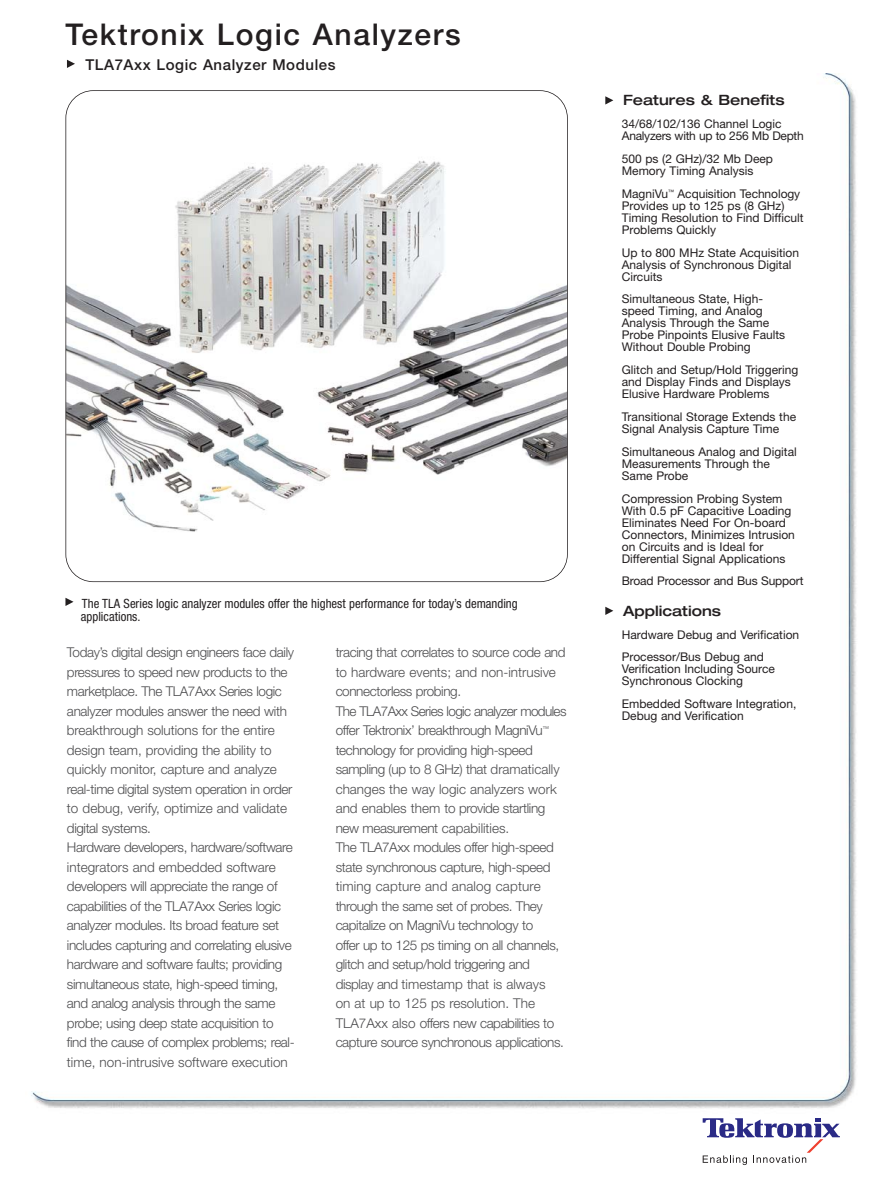
<style>
.page{position:relative;width:891px;height:1188px;background:#fff}
.page>*{position:absolute;margin:0;border:0;box-sizing:border-box;transform-origin:0 0}
.t1{font:500 30px "Helvetica Neue";letter-spacing:.055em;color:#231f20}
.t2{font:500 15px "Helvetica Neue";letter-spacing:.04em;color:#231f20}
.t3{font:500 expanded 14.25px "Helvetica Neue";color:#231f20}
.t4{font:300 13.5px/19.5px "Helvetica Neue";letter-spacing:-.03em;color:#4c4c4e}
.t5{font:condensed 12.75px/13.5px "Helvetica Neue";color:#231f20}
.t6{font:12px/12px "Helvetica Neue";color:#231f20}
.t7{font:12px/12px "Helvetica Neue";letter-spacing:-.02em;color:#231f20}
</style>
<div class="page">
<img style="left:31px;top:73px;width:825px;height:1048px">
<div style="left:605px;top:604px;width:17px;height:12px;background:#fff"></div>
<svg style="left:605px;top:607px;width:8px;height:8px"></svg>
<div style="left:605px;top:93px;width:17px;height:12px;background:#fff"></div>
<svg style="left:605px;top:96px;width:8px;height:9px"></svg>
<svg style="left:67px;top:60px;width:8px;height:8px"></svg>
<img style="left:68px;top:123px;width:497px;height:438px">
<div style="left:65px;top:90px;width:503px;height:492px;border:2px solid #231f20;border-radius:28px"></div>
<svg style="left:703px;top:1118px;width:137px;height:47px"></svg>
<div style="left:62px;top:593px;width:503px;height:47px;background:#fff"></div>
<svg style="left:65px;top:598px;width:9px;height:8px"></svg>
<h1 class="t1" style="left:65px;top:23px;width:397px">Tektronix Logic Analyzers</h1>
<p class="t2" style="left:85px;top:60px;width:252px">TLA7Axx Logic Analyzer Modules</p>
<p class="t5" style="left:81px;top:598px;width:438px">The TLA Series logic analyzer modules offer the highest performance for today’s demanding applications.</p>
<p class="t4" style="left:67px;top:644px;width:229px">Today’s digital design engineers face daily pressures to speed new products to the marketplace. The TLA7Axx Series logic analyzer modules answer the need with breakthrough solutions for the entire design team, providing the ability to quickly monitor, capture and analyze real-time digital system operation in order to debug, verify, optimize and validate digital systems.<br>Hardware developers, hardware/software integrators and embedded software developers will appreciate the range of capabilities of the TLA7Axx Series logic analyzer modules. Its broad feature set includes capturing and correlating elusive hardware and software faults; providing simultaneous state, high-speed timing, and analog analysis through the same probe; using deep state acquisition to find the cause of complex problems; real&shy;time, non-intrusive software execution</p>
<p class="t4" style="left:336px;top:644px;width:232px">tracing that correlates to source code and to hardware events; and non-intrusive connectorless probing.<br>The TLA7Axx Series logic analyzer modules offer Tektronix’ breakthrough MagniVu<sup>™ </sup>technology for providing high-speed sampling (up to 8 GHz) that dramatically changes the way logic analyzers work and enables them to provide startling new measurement capabilities.<br>The TLA7Axx modules offer high-speed state synchronous capture, high-speed timing capture and analog capture through the same set of probes. They capitalize on MagniVu technology to<br>offer up to 125 ps timing on all channels, glitch and setup/hold triggering and display and timestamp that is always<br>on at up to 125 ps resolution. The TLA7Axx also offers new capabilities to capture source synchronous applications.</p>
<p class="t3" style="left:623px;top:95px;width:163px">Features &amp; Benefits</p>
<p class="t7" style="left:622px;top:119px;width:183px">34/68/102/136 Channel Logic<br>Analyzers with up to 256 Mb Depth</p>
<p class="t6" style="left:622px;top:154px;width:153px">500 ps (2 GHz)/32 Mb Deep<br>Memory Timing Analysis</p>
<p class="t6" style="left:622px;top:189px;width:183px">MagniVu<sup>™</sup> Acquisition Technology<br>Provides up to 125 ps (8 GHz)<br>Timing Resolution to Find Difficult<br>Problems Quickly</p>
<p class="t6" style="left:622px;top:248px;width:179px">Up to 800 MHz State Acquisition<br>Analysis of Synchronous Digital<br>Circuits</p>
<p class="t6" style="left:622px;top:294px;width:165px">Simultaneous State, High&shy;speed Timing, and Analog<br>Analysis Through the Same<br>Probe Pinpoints Elusive Faults<br>Without Double Probing</p>
<p class="t6" style="left:622px;top:365px;width:178px">Glitch and Setup/Hold Triggering and Display Finds and Displays<br>Elusive Hardware Problems</p>
<p class="t6" style="left:622px;top:412px;width:176px">Transitional Storage Extends the<br>Signal Analysis Capture Time</p>
<p class="t6" style="left:622px;top:447px;width:177px">Simultaneous Analog and Digital<br>Measurements Through the<br>Same Probe</p>
<p class="t6" style="left:622px;top:494px;width:175px">Compression Probing System<br>With 0.5 pF Capacitive Loading<br>Eliminates Need For On-board<br>Connectors, Minimizes Intrusion on Circuits and is Ideal for<br>Differential Signal Applications</p>
<p class="t6" style="left:622px;top:576px;width:183px">Broad Processor and Bus Support</p>
<p class="t3" style="left:623px;top:605px;width:99px">Applications</p>
<p class="t6" style="left:622px;top:624px;width:179px;line-height:22.8px">Hardware Debug and Verification<br>Processor/Bus Debug and</p>
<p class="t6" style="left:622px;top:664px;width:155px">Verification Including Source<br>Synchronous Clocking</p>
<p class="t6" style="left:622px;top:699px;width:176px">Embedded Software Integration,<br>Debug and Verification</p>
</div>
